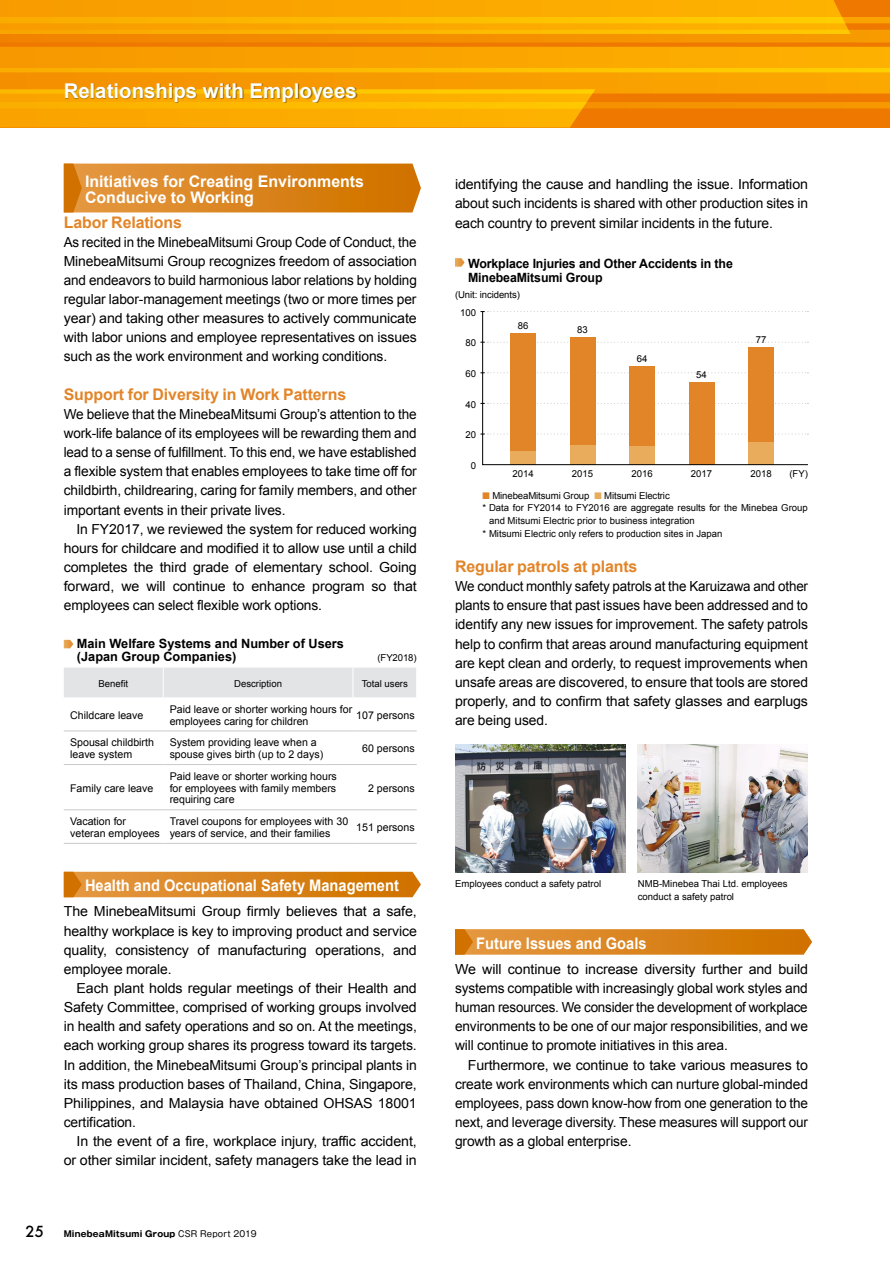
<style>
.page{position:relative;width:893px;height:1263px;background:#fff}
.page>*{position:absolute;margin:0;border:0;box-sizing:border-box;transform-origin:0 0}
.t1{font:700 20.4px "Arial";color:#fff}
.t2{font:700 15.9px "Arial";letter-spacing:-.01em;color:#e28529}
.t3{font:700 15.9px "Arial";color:#fff;scale:.92 1}
.t4{font:700 15.9px/16.5px "Arial";color:#fff}
.t5{font:500 14.85px "Futura";color:#000}
.t6{font:13.8px/19.2px "Arial";letter-spacing:-.01em;color:#000;text-align:justify}
.t7{font:700 12.75px/13.8px "Arial";letter-spacing:-.01em;color:#000}
.t8{font:10.65px/11.7px "Arial";color:#000}
.t9{font:9.6px/18.1px "Arial";color:#000}
.t10{font:700 8.55px "Gothic MB101 Pro";letter-spacing:.025em;color:#000}
.s1{font-weight:400}
.s2{color:#e28529}
.s3{color:#e8ac5c}
</style>
<div class="page">
<svg style="left:455px;top:929px;width:357px;height:26px;background:#da8622"></svg>
<svg style="left:455px;top:258px;width:10px;height:9px"></svg>
<svg style="left:482px;top:311px;width:326px;height:154px"></svg>
<svg style="left:64px;top:164px;width:357px;height:48px;background:#da841e"></svg>
<svg style="left:64px;top:872px;width:357px;height:25px;background:#da841e"></svg>
<svg style="left:64px;top:640px;width:9px;height:8px"></svg>
<div style="left:64px;top:668px;width:352px;height:29px;background:#e2e4e6"></div>
<hr style="left:64px;top:731px;width:99px;height:1px;background:#c9caca">
<hr style="left:163px;top:731px;width:190px;height:1px;background:#c9caca">
<hr style="left:353px;top:731px;width:64px;height:1px;background:#c9caca">
<hr style="left:64px;top:764px;width:99px;height:1px;background:#c9caca">
<hr style="left:163px;top:764px;width:190px;height:1px;background:#c9caca">
<hr style="left:353px;top:764px;width:64px;height:1px;background:#c9caca">
<hr style="left:64px;top:809px;width:99px;height:1px;background:#c9caca">
<hr style="left:163px;top:809px;width:190px;height:1px;background:#c9caca">
<hr style="left:353px;top:809px;width:64px;height:1px;background:#c9caca">
<hr style="left:64px;top:843px;width:99px;height:1px;background:#c9caca">
<hr style="left:163px;top:843px;width:190px;height:1px;background:#c9caca">
<hr style="left:353px;top:843px;width:64px;height:1px;background:#c9caca">
<img style="left:455px;top:745px;width:170px;height:127px">
<img style="left:638px;top:745px;width:170px;height:127px">
<svg style="left:0;top:0;width:890px;height:128px;background:#f8a100"></svg>
<div style="left:65px;top:83px;width:293px;height:20px;background:#000;opacity:.4"></div>
<h1 class="t1" style="left:64px;top:77px;width:295px">Relationships with Employees</h1>
<p class="t4" style="left:85px;top:173px;width:281px">Initiatives for Creating Environments<br>Conducive to Working</p>
<p class="t2" style="left:64px;top:211px;width:120px">Labor Relations</p>
<p class="t6" style="left:64px;top:232px;width:355px">As recited in the MinebeaMitsumi Group Code of Conduct, the MinebeaMitsumi Group recognizes freedom of association and endeavors to build harmonious labor relations by holding regular labor-management meetings (two or more times per year) and taking other measures to actively communicate with labor unions and employee representatives on issues such as the work environment and working conditions.</p>
<p class="t2" style="left:64px;top:384px;width:284px">Support for Diversity in Work Patterns</p>
<p class="t6" style="left:64px;top:405px;width:355px">We believe that the MinebeaMitsumi Group’s attention to the work-life balance of its employees will be rewarding them and lead to a sense of fulfillment. To this end, we have established a flexible system that enables employees to take time off for childbirth, childrearing, caring for family members, and other important events in their private lives.</p>
<p class="t6" style="left:64px;top:519px;width:355px;text-indent:13px">In FY2017, we reviewed the system for reduced working hours for childcare and modified it to allow use until a child completes the third grade of elementary school. Going forward, we will continue to enhance program so that employees can select flexible work options.</p>
<p class="t7" style="left:77px;top:637px;width:269px">Main Welfare Systems and Number of Users (Japan Group Companies)</p>
<p class="t9" style="left:377px;top:649px;width:41px">(FY2018)</p>
<p class="t9" style="left:98px;top:674px;width:31px">Benefit</p>
<p class="t9" style="left:234px;top:674px;width:49px">Description</p>
<p class="t9" style="left:362px;top:674px;width:48px">Total users</p>
<p class="t8" style="left:70px;top:709px;width:75px">Childcare leave</p>
<p class="t8" style="left:170px;top:703px;width:184px">Paid leave or shorter working hours for employees caring for children</p>
<p class="t8" style="left:356px;top:709px;width:60px">107 persons</p>
<p class="t8" style="left:70px;top:737px;width:85px">Spousal childbirth leave system</p>
<p class="t8" style="left:170px;top:737px;width:155px">System providing leave when a spouse gives birth (up to 2 days)</p>
<p class="t8" style="left:362px;top:743px;width:54px">60 persons</p>
<p class="t8" style="left:70px;top:782px;width:85px">Family care leave</p>
<p class="t8" style="left:170px;top:770px;width:169px;text-align:justify">Paid leave or shorter working hours for employees with family members requiring care</p>
<p class="t8" style="left:368px;top:782px;width:48px">2 persons</p>
<p class="t8" style="left:70px;top:816px;width:91px">Vacation for veteran employees</p>
<p class="t8" style="left:170px;top:816px;width:180px">Travel coupons for employees with 30 years of service, and their families</p>
<p class="t8" style="left:356px;top:822px;width:60px">151 persons</p>
<p class="t3" style="left:85px;top:875px;width:343px">Health and Occupational Safety Management</p>
<p class="t6" style="left:64px;top:902px;width:355px">The MinebeaMitsumi Group firmly believes that a safe, healthy workplace is key to improving product and service quality, consistency of manufacturing operations, and employee morale.</p>
<p class="t6" style="left:64px;top:979px;width:355px;text-indent:13px">Each plant holds regular meetings of their Health and Safety Committee, comprised of working groups involved in health and safety operations and so on. At the meetings, each working group shares its progress toward its targets.<br>In addition, the MinebeaMitsumi Group’s principal plants in its mass production bases of Thailand, China, Singapore, Philippines, and Malaysia have obtained OHSAS 18001 certification.</p>
<p class="t6" style="left:64px;top:1132px;width:355px;text-align:right">In the event of a fire, workplace injury, traffic accident, or other similar incident, safety managers take the lead in</p>
<p class="t5" style="left:26px;top:1222px;width:20px">25</p>
<p class="t10" style="left:64px;top:1227px;width:194px">MinebeaMitsumi Group <span class="s1">CSR Report 2019</span></p>
<p class="t6" style="left:455px;top:175px;width:355px">identifying the cause and handling the issue. Information about such incidents is shared with other production sites in each country to prevent similar incidents in the future.</p>
<p class="t7" style="left:468px;top:257px;width:266px">Workplace Injuries and Other Accidents in the<br>MinebeaMitsumi Group</p>
<p class="t9" style="left:460px;top:285px;width:61px;text-indent:-5px">(Unit: incidents)<br>100</p>
<p class="t9" style="left:466px;top:334px;width:12px">80</p>
<p class="t9" style="left:466px;top:365px;width:12px">60</p>
<p class="t9" style="left:466px;top:395px;width:12px">40</p>
<p class="t9" style="left:466px;top:426px;width:12px">20</p>
<p class="t9" style="left:471px;top:456px;width:7px">0</p>
<p class="t9" style="left:518px;top:316px;width:12px">86</p>
<p class="t9" style="left:577px;top:321px;width:12px">83</p>
<p class="t9" style="left:637px;top:350px;width:12px">64</p>
<p class="t9" style="left:696px;top:365px;width:12px">54</p>
<p class="t9" style="left:756px;top:330px;width:12px">77</p>
<p class="t9" style="left:512px;top:465px;width:23px">2014</p>
<p class="t9" style="left:572px;top:465px;width:23px">2015</p>
<p class="t9" style="left:631px;top:465px;width:23px">2016</p>
<p class="t9" style="left:691px;top:465px;width:23px">2017</p>
<p class="t9" style="left:750px;top:465px;width:23px">2018</p>
<p class="t9" style="left:789px;top:465px;width:20px">(FY)</p>
<p class="t9" style="left:483px;top:486px;width:189px"><span class="s2">■</span> MinebeaMitsumi Group <span class="s3">■</span> Mitsumi Electric</p>
<p class="t9" style="left:483px;top:499px;width:327px">* Data for FY2014 to FY2016 are aggregate results for the Minebea Group</p>
<p class="t9" style="left:489px;top:512px;width:207px">and Mitsumi Electric prior to business integration</p>
<p class="t9" style="left:483px;top:524px;width:241px">* Mitsumi Electric only refers to production sites in Japan</p>
<p class="t2" style="left:455px;top:556px;width:184px">Regular patrols at plants</p>
<p class="t6" style="left:455px;top:577px;width:355px">We conduct monthly safety patrols at the Karuizawa and other plants to ensure that past issues have been addressed and to identify any new issues for improvement. The safety patrols help to confirm that areas around manufacturing equipment are kept clean and orderly, to request improvements when unsafe areas are discovered, to ensure that tools are stored properly, and to confirm that safety glasses and earplugs are being used.</p>
<p class="t9" style="left:455px;top:874px;width:148px">Employees conduct a safety patrol</p>
<p class="t9" style="left:638px;top:877px;width:151px;line-height:12.8px">NMB-Minebea Thai Ltd. employees conduct a safety patrol</p>
<p class="t3" style="left:476px;top:933px;width:187px">Future Issues and Goals</p>
<p class="t6" style="left:455px;top:959px;width:355px">We will continue to increase diversity further and build systems compatible with increasingly global work styles and human resources. We consider the development of workplace environments to be one of our major responsibilities, and we will continue to promote initiatives in this area.</p>
<p class="t6" style="left:455px;top:1055px;width:355px;text-indent:13px">Furthermore, we continue to take various measures to create work environments which can nurture global-minded employees, pass down know-how from one generation to the next, and leverage diversity. These measures will support our growth as a global enterprise.</p>
</div>
